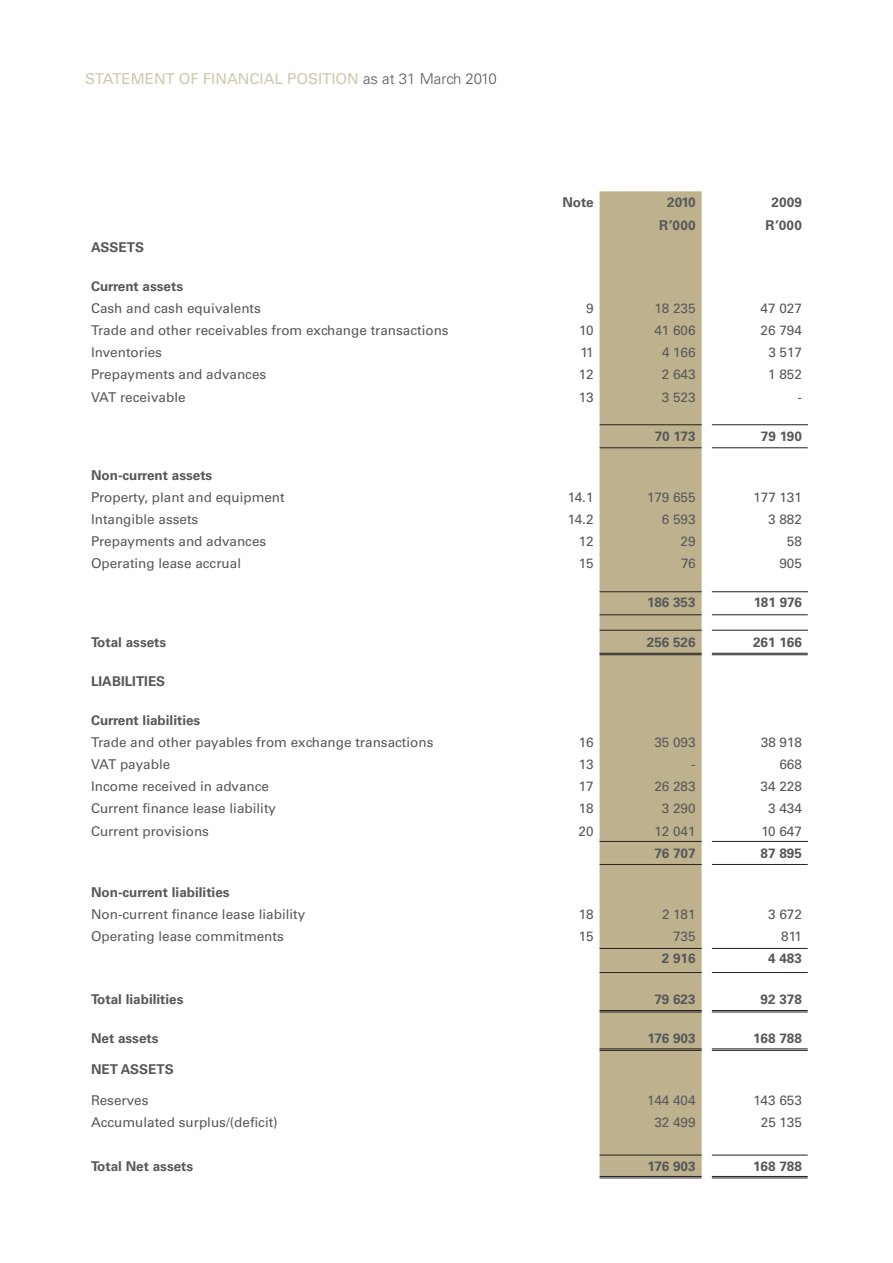
<style>
.page{position:relative;width:893px;height:1263px;background:#fff}
.page>*{position:absolute;margin:0;border:0;box-sizing:border-box;transform-origin:0 0}
.t1{font:15px "Univers";color:#d0c8ac}
.t2{font:13.5px "Univers";color:#57585a}
.t3{font:700 13.5px "Univers";color:#57585a}
.s1{font-weight:300;color:#57585a}
</style>
<div class="page">
<div style="left:600px;top:191px;width:102px;height:985px;background:#beb28e"></div>
<hr style="left:600px;top:424px;width:102px;height:1px;background:#231f20">
<hr style="left:600px;top:447px;width:102px;height:1px;background:#231f20">
<hr style="left:712px;top:424px;width:96px;height:1px;background:#231f20">
<hr style="left:712px;top:447px;width:96px;height:1px;background:#231f20">
<hr style="left:600px;top:630px;width:102px;height:1px;background:#231f20">
<hr style="left:712px;top:630px;width:96px;height:1px;background:#231f20">
<hr style="left:600px;top:654px;width:102px;height:1px;background:#231f20">
<hr style="left:712px;top:654px;width:96px;height:1px;background:#231f20">
<hr style="left:600px;top:653px;width:102px;height:1px;background:#231f20">
<hr style="left:712px;top:653px;width:96px;height:1px;background:#231f20">
<hr style="left:600px;top:591px;width:102px;height:1px;background:#231f20">
<hr style="left:600px;top:614px;width:102px;height:1px;background:#231f20">
<hr style="left:712px;top:591px;width:96px;height:1px;background:#231f20">
<hr style="left:712px;top:614px;width:96px;height:1px;background:#231f20">
<hr style="left:600px;top:1178px;width:102px;height:1px;background:#231f20">
<hr style="left:712px;top:1178px;width:96px;height:1px;background:#231f20">
<hr style="left:600px;top:1176px;width:102px;height:1px;background:#231f20">
<hr style="left:712px;top:1176px;width:96px;height:1px;background:#231f20">
<hr style="left:600px;top:1050px;width:102px;height:1px;background:#231f20">
<hr style="left:712px;top:1050px;width:96px;height:1px;background:#231f20">
<hr style="left:600px;top:1048px;width:102px;height:1px;background:#231f20">
<hr style="left:712px;top:1048px;width:96px;height:1px;background:#231f20">
<hr style="left:600px;top:1012px;width:102px;height:1px;background:#231f20">
<hr style="left:712px;top:1012px;width:96px;height:1px;background:#231f20">
<hr style="left:600px;top:1010px;width:102px;height:1px;background:#231f20">
<hr style="left:712px;top:1010px;width:96px;height:1px;background:#231f20">
<hr style="left:600px;top:1155px;width:102px;height:1px;background:#231f20">
<hr style="left:712px;top:1155px;width:96px;height:1px;background:#231f20">
<hr style="left:600px;top:972px;width:102px;height:1px;background:#231f20">
<hr style="left:712px;top:972px;width:96px;height:1px;background:#231f20">
<hr style="left:600px;top:948px;width:102px;height:1px;background:#231f20">
<hr style="left:712px;top:948px;width:96px;height:1px;background:#231f20">
<hr style="left:600px;top:841px;width:102px;height:1px;background:#231f20">
<hr style="left:600px;top:864px;width:102px;height:1px;background:#231f20">
<hr style="left:712px;top:841px;width:96px;height:1px;background:#231f20">
<hr style="left:712px;top:864px;width:96px;height:1px;background:#231f20">
<p class="t1" style="left:85px;top:70px;width:413px">STATEMENT OF FINANCIAL POSITION <span class="s1">as at 31 March 2010</span></p>
<p class="t3" style="left:562px;top:195px;width:33px">Note</p>
<p class="t3" style="left:667px;top:195px;width:30px">2010</p>
<p class="t3" style="left:772px;top:195px;width:32px">2009</p>
<p class="t3" style="left:659px;top:217px;width:38px">R’000</p>
<p class="t3" style="left:766px;top:217px;width:38px">R’000</p>
<p class="t3" style="left:91px;top:239px;width:54px">ASSETS</p>
<p class="t3" style="left:91px;top:278px;width:94px">Current assets</p>
<p class="t2" style="left:91px;top:300px;width:171px">Cash and cash equivalents</p>
<p class="t2" style="left:586px;top:300px;width:9px">9</p>
<p class="t2" style="left:654px;top:300px;width:43px">18 235</p>
<p class="t2" style="left:761px;top:300px;width:43px">47 027</p>
<p class="t2" style="left:91px;top:322px;width:359px">Trade and other receivables from exchange transactions</p>
<p class="t2" style="left:579px;top:322px;width:16px">10</p>
<p class="t2" style="left:654px;top:322px;width:43px">41 606</p>
<p class="t2" style="left:761px;top:322px;width:43px">26 794</p>
<p class="t2" style="left:91px;top:344px;width:72px">Inventories</p>
<p class="t2" style="left:580px;top:344px;width:15px">11</p>
<p class="t2" style="left:662px;top:344px;width:35px">4 166</p>
<p class="t2" style="left:768px;top:344px;width:35px">3 517</p>
<p class="t2" style="left:91px;top:367px;width:177px">Prepayments and advances</p>
<p class="t2" style="left:579px;top:367px;width:16px">12</p>
<p class="t2" style="left:662px;top:367px;width:35px">2 643</p>
<p class="t2" style="left:768px;top:367px;width:35px">1 852</p>
<p class="t2" style="left:91px;top:389px;width:96px">VAT receivable</p>
<p class="t2" style="left:579px;top:389px;width:16px">13</p>
<p class="t2" style="left:662px;top:389px;width:35px">3 523</p>
<p class="t2" style="left:797px;top:389px;width:6px">-</p>
<p class="t3" style="left:655px;top:428px;width:42px">70 173</p>
<p class="t3" style="left:761px;top:428px;width:43px">79 190</p>
<p class="t3" style="left:91px;top:467px;width:123px">Non-current assets</p>
<p class="t2" style="left:91px;top:489px;width:195px">Property, plant and equipment</p>
<p class="t2" style="left:568px;top:489px;width:27px">14.1</p>
<p class="t2" style="left:647px;top:489px;width:50px">179 655</p>
<p class="t2" style="left:753px;top:489px;width:50px">177 131</p>
<p class="t2" style="left:91px;top:511px;width:109px">Intangible assets</p>
<p class="t2" style="left:568px;top:511px;width:27px">14.2</p>
<p class="t2" style="left:662px;top:511px;width:35px">6 593</p>
<p class="t2" style="left:768px;top:511px;width:35px">3 882</p>
<p class="t2" style="left:91px;top:533px;width:177px">Prepayments and advances</p>
<p class="t2" style="left:579px;top:533px;width:16px">12</p>
<p class="t2" style="left:681px;top:533px;width:17px">29</p>
<p class="t2" style="left:787px;top:533px;width:17px">58</p>
<p class="t2" style="left:91px;top:555px;width:152px">Operating lease accrual</p>
<p class="t2" style="left:579px;top:555px;width:16px">15</p>
<p class="t2" style="left:681px;top:555px;width:16px">76</p>
<p class="t2" style="left:779px;top:555px;width:24px">905</p>
<p class="t3" style="left:647px;top:595px;width:50px">186 353</p>
<p class="t3" style="left:754px;top:595px;width:50px">181 976</p>
<p class="t3" style="left:91px;top:634px;width:77px">Total assets</p>
<p class="t3" style="left:647px;top:634px;width:50px">256 526</p>
<p class="t3" style="left:753px;top:634px;width:50px">261 166</p>
<p class="t3" style="left:91px;top:673px;width:76px">LIABILITIES</p>
<p class="t3" style="left:91px;top:712px;width:111px">Current liabilities</p>
<p class="t2" style="left:91px;top:734px;width:344px">Trade and other payables from exchange transactions</p>
<p class="t2" style="left:579px;top:734px;width:16px">16</p>
<p class="t2" style="left:654px;top:734px;width:43px">35 093</p>
<p class="t2" style="left:761px;top:734px;width:43px">38 918</p>
<p class="t2" style="left:91px;top:756px;width:81px">VAT payable</p>
<p class="t2" style="left:579px;top:756px;width:16px">13</p>
<p class="t2" style="left:691px;top:756px;width:6px">-</p>
<p class="t2" style="left:779px;top:756px;width:24px">668</p>
<p class="t2" style="left:91px;top:778px;width:180px">Income received in advance</p>
<p class="t2" style="left:579px;top:778px;width:16px">17</p>
<p class="t2" style="left:654px;top:778px;width:43px">26 283</p>
<p class="t2" style="left:761px;top:778px;width:43px">34 228</p>
<p class="t2" style="left:91px;top:801px;width:186px">Current finance lease liability</p>
<p class="t2" style="left:579px;top:801px;width:16px">18</p>
<p class="t2" style="left:662px;top:801px;width:35px">3 290</p>
<p class="t2" style="left:768px;top:801px;width:35px">3 434</p>
<p class="t2" style="left:91px;top:823px;width:119px">Current provisions</p>
<p class="t2" style="left:578px;top:823px;width:17px">20</p>
<p class="t2" style="left:654px;top:823px;width:43px">12 041</p>
<p class="t2" style="left:761px;top:823px;width:42px">10 647</p>
<p class="t3" style="left:655px;top:845px;width:43px">76 707</p>
<p class="t3" style="left:761px;top:845px;width:43px">87 895</p>
<p class="t3" style="left:91px;top:884px;width:140px">Non-current liabilities</p>
<p class="t2" style="left:91px;top:906px;width:216px">Non-current finance lease liability</p>
<p class="t2" style="left:579px;top:906px;width:16px">18</p>
<p class="t2" style="left:662px;top:906px;width:35px">2 181</p>
<p class="t2" style="left:768px;top:906px;width:35px">3 672</p>
<p class="t2" style="left:91px;top:928px;width:194px">Operating lease commitments</p>
<p class="t2" style="left:579px;top:928px;width:16px">15</p>
<p class="t2" style="left:673px;top:928px;width:24px">735</p>
<p class="t2" style="left:781px;top:928px;width:22px">811</p>
<p class="t3" style="left:662px;top:950px;width:35px">2 916</p>
<p class="t3" style="left:768px;top:950px;width:35px">4 483</p>
<p class="t3" style="left:91px;top:992px;width:94px">Total liabilities</p>
<p class="t3" style="left:654px;top:992px;width:43px">79 623</p>
<p class="t3" style="left:761px;top:992px;width:43px">92 378</p>
<p class="t3" style="left:91px;top:1031px;width:69px">Net assets</p>
<p class="t3" style="left:647px;top:1031px;width:50px">176 903</p>
<p class="t3" style="left:753px;top:1031px;width:50px">168 788</p>
<p class="t3" style="left:91px;top:1061px;width:84px">NET ASSETS</p>
<p class="t2" style="left:91px;top:1092px;width:59px">Reserves</p>
<p class="t2" style="left:647px;top:1092px;width:50px">144 404</p>
<p class="t2" style="left:754px;top:1092px;width:50px">143 653</p>
<p class="t2" style="left:91px;top:1114px;width:188px">Accumulated surplus/(deficit)</p>
<p class="t2" style="left:654px;top:1114px;width:43px">32 499</p>
<p class="t2" style="left:761px;top:1114px;width:43px">25 135</p>
<p class="t3" style="left:91px;top:1158px;width:104px">Total Net assets</p>
<p class="t3" style="left:647px;top:1158px;width:50px">176 903</p>
<p class="t3" style="left:753px;top:1158px;width:50px">168 788</p>
</div>
